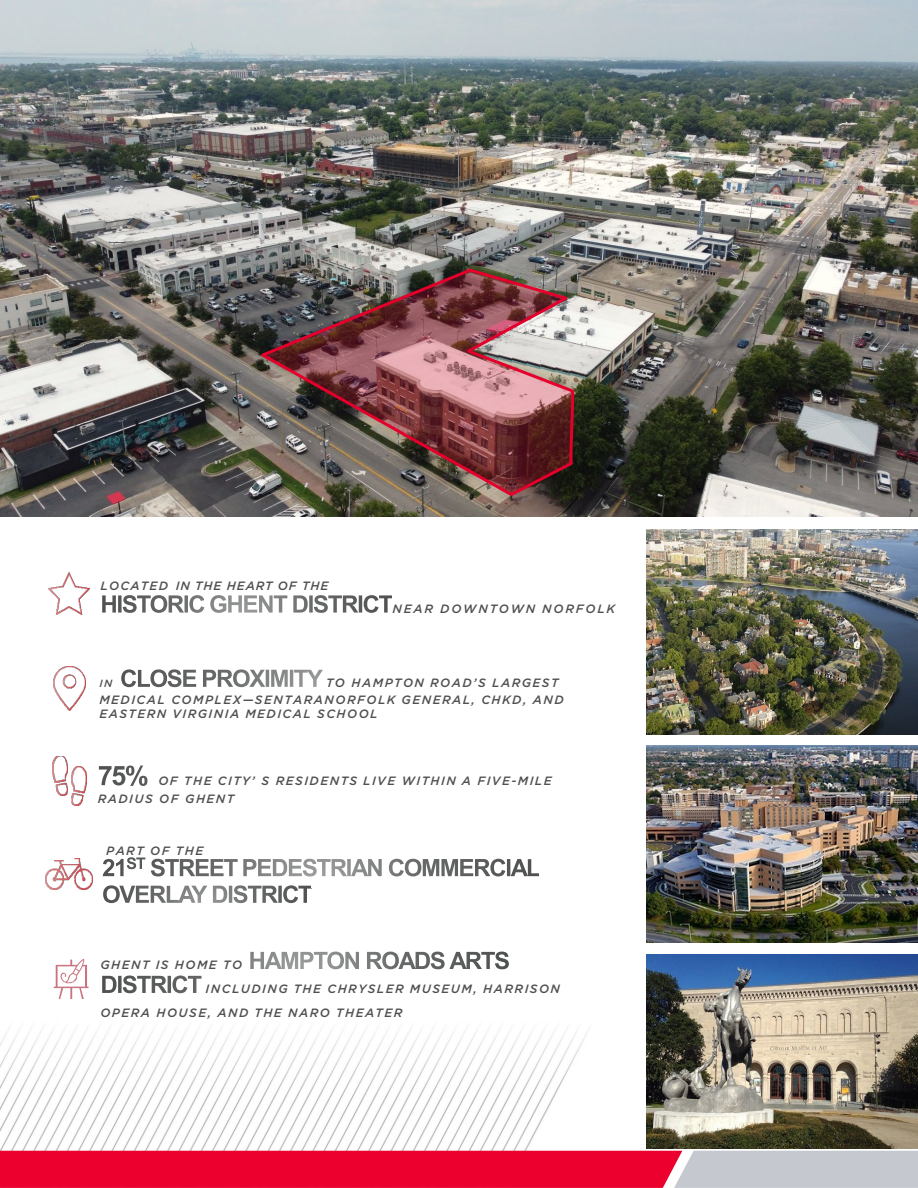
<style>
.page{position:relative;width:918px;height:1188px;background:#fff}
.page>*{position:absolute;margin:0;border:0;box-sizing:border-box;transform-origin:0 0}
.t1{font:italic 500 12px/17.7px "Gotham";letter-spacing:.115em;color:#4f5050}
.t2{font:italic 500 12px "Gotham";letter-spacing:.08em;color:#4f5050}
.t3{font:italic 500 12px "Gotham";letter-spacing:.15em;color:#4f5050}
.t4{font:italic 500 10.5px "Gotham";color:#4f5050}
</style>
<div class="page">
<img style="left:0;top:999px;width:918px;height:152px">
<svg style="left:0;top:1151px;width:918px;height:37px;background:#e23659"></svg>
<img style="left:0;top:0;width:918px;height:516px">
<svg style="left:102px;top:595px;width:290px;height:18px"></svg>
<img style="left:49px;top:572px;width:41px;height:42px">
<svg style="left:99px;top:766px;width:48px;height:20px"></svg>
<img style="left:52px;top:756px;width:15px;height:40px">
<img style="left:71px;top:766px;width:15px;height:40px">
<svg style="left:250px;top:952px;width:259px;height:17px"></svg>
<svg style="left:102px;top:976px;width:100px;height:17px"></svg>
<svg style="left:121px;top:669px;width:202px;height:18px"></svg>
<img style="left:53px;top:667px;width:32px;height:44px">
<svg style="left:103px;top:857px;width:42px;height:19px"></svg>
<svg style="left:151px;top:859px;width:388px;height:17px"></svg>
<svg style="left:103px;top:885px;width:209px;height:18px"></svg>
<img style="left:45px;top:859px;width:48px;height:30px">
<img style="left:647px;top:746px;width:271px;height:197px">
<img style="left:647px;top:954px;width:271px;height:194px">
<img style="left:647px;top:529px;width:271px;height:206px">
<svg style="left:54px;top:959px;width:35px;height:40px"></svg>
<img style="left:256px;top:267px;width:320px;height:232px">
<p class="t2" style="left:100px;top:579px;width:230px">LOCATED IN THE HEART OF THE</p>
<p class="t3" style="left:393px;top:602px;width:224px">NEAR DOWNTOWN NORFOLK</p>
<p class="t1" style="left:99px;top:674px;width:466px;line-height:17px;text-indent:227px">TO HAMPTON ROAD’S LARGEST<br>MEDICAL COMPLEX—SENTARANORFOLK GENERAL, CHKD, AND</p>
<p class="t1" style="left:99px;top:705px;width:280px">EASTERN VIRGINIA MEDICAL SCHOOL</p>
<p class="t4" style="left:99px;top:677px;width:14px">IN</p>
<p class="t1" style="left:98px;top:772px;width:456px;text-indent:61px">OF THE CITY’ S RESIDENTS LIVE WITHIN A FIVE-MILE<br>RADIUS OF GHENT</p>
<p class="t1" style="left:106px;top:842px;width:99px">PART OF THE</p>
<p class="t1" style="left:100px;top:956px;width:143px">GHENT IS HOME TO</p>
<p class="t1" style="left:206px;top:980px;width:356px">INCLUDING THE CHRYSLER MUSEUM, HARRISON</p>
<p class="t1" style="left:100px;top:1004px;width:304px">OPERA HOUSE, AND THE NARO THEATER</p>
</div>
